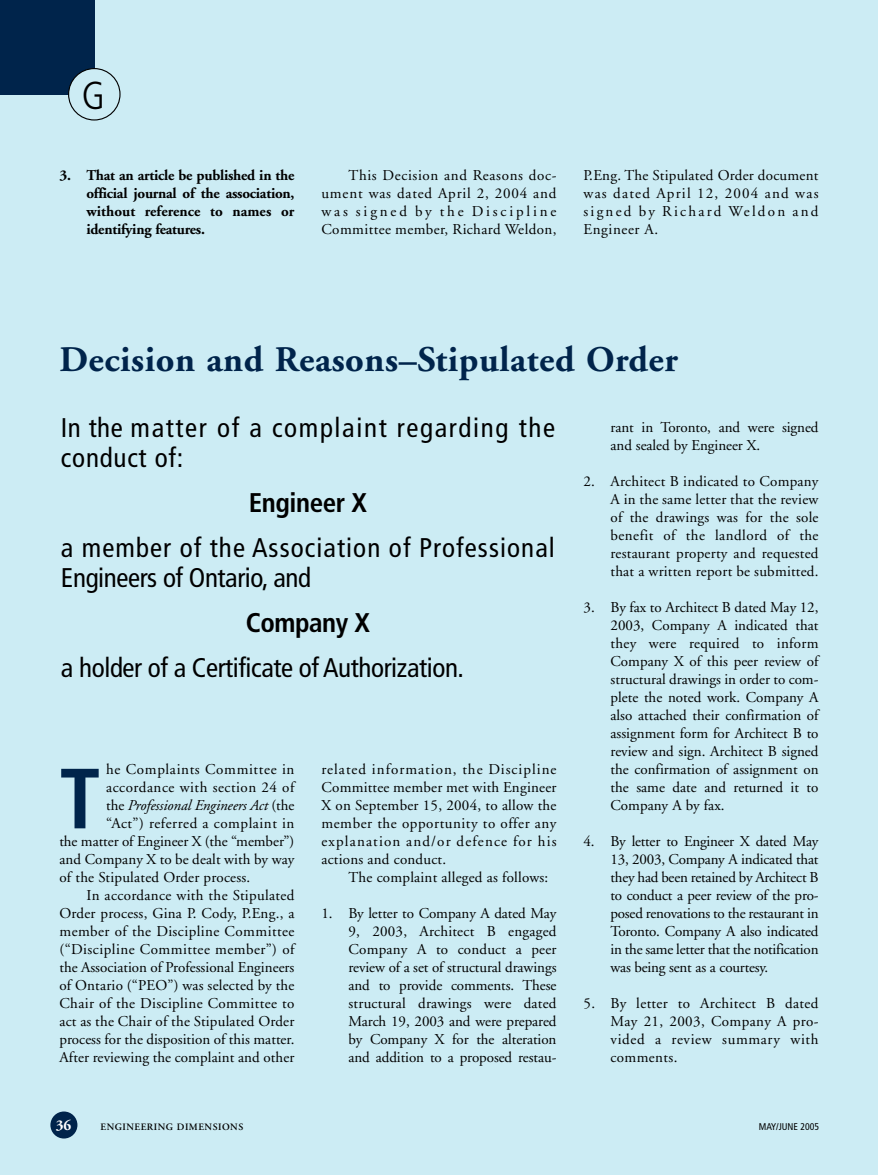
<style>
.page{position:relative;width:878px;height:1175px;background:#fff}
.page>*{position:absolute;margin:0;border:0;box-sizing:border-box;transform-origin:0 0}
.t1{font:700 condensed 85.2px "Frutiger";color:#00244b}
.t2{font:300 condensed 39px "Frutiger";color:#000}
.t3{font:700 36px "Adobe Garamond";letter-spacing:.015em;color:#00244b}
.t4{font:condensed 27px/30px "Frutiger";letter-spacing:.03em;color:#000}
.t5{font:condensed 27px/30px "Frutiger";letter-spacing:.06em;color:#000}
.t6{font:condensed 27px "Frutiger";letter-spacing:-.015em;color:#000}
.t7{font:700 condensed 27px "Frutiger";letter-spacing:-.015em;color:#000}
.t8{font:15px/18px "Adobe Garamond";letter-spacing:.015em;color:#000;text-align:justify}
.t9{font:700 15px/18px "Adobe Garamond";letter-spacing:-.015em;color:#000;text-align:justify}
.t10{font:15px/18px "Adobe Garamond";letter-spacing:-.005em;color:#000}
.t11{font:15px "Adobe Garamond";letter-spacing:.035em;color:#000}
.t12{font:italic 15px "Adobe Garamond";letter-spacing:-.005em;color:#000}
.t13{font:15px "Adobe Garamond";letter-spacing:.045em;color:#000}
.t14{font:700 15px "Adobe Garamond";color:#fff}
.t15{font:600 9.75px "Adobe Garamond";letter-spacing:.05em;color:#000}
.t16{font:condensed 9.75px "Frutiger";color:#000}
.s1{font-style:normal}
</style>
<div class="page">
<div style="left:0;top:0;width:878px;height:1174px;background:#ccecf4"></div>
<div style="left:50px;top:1111px;width:27px;height:27px;background:#00244b;border-radius:50%"></div>
<div style="left:0;top:0;width:94px;height:94px;background:#00244b"></div>
<svg style="left:68px;top:68px;width:52px;height:52px"></svg>
<h2 class="t2" style="left:82px;top:80px;width:25px">G</h2>
<p class="t9" style="left:86px;top:168px;width:209px;text-indent:-27px">3. That an article be published in the official journal of the association, without reference to names or identifying features.</p>
<p class="t8" style="left:321px;top:168px;width:236px;text-indent:27px">This Decision and Reasons doc&shy;ument was dated April 2, 2004 and was signed by the Discipline Committee member, Richard Weldon,</p>
<p class="t8" style="left:583px;top:168px;width:236px">P.Eng. The Stipulated Order document was dated April 12, 2004 and was signed by Richard Weldon and Engineer A.</p>
<h3 class="t3" style="left:59px;top:345px;width:620px">Decision and Reasons–Stipulated Order</h3>
<h3 class="t5" style="left:61px;top:415px;width:495px">In the matter of a complaint regarding the conduct of:</h3>
<h3 class="t7" style="left:249px;top:492px;width:120px">Engineer X</h3>
<h3 class="t4" style="left:61px;top:535px;width:495px">a member of the Association of Professional<br>Engineers of Ontario, and</h3>
<h3 class="t7" style="left:246px;top:612px;width:126px">Company X</h3>
<h3 class="t6" style="left:61px;top:657px;width:404px">a holder of a Certificate of Authorization.</h3>
<h1 class="t1" style="left:59px;top:764px;width:43px">T</h1>
<p class="t13" style="left:106px;top:763px;width:190px">he Complaints Committee in</p>
<p class="t11" style="left:106px;top:781px;width:190px">accordance with section 24 of</p>
<p class="t12" style="left:106px;top:799px;width:190px"><span class="s1">the</span> Professional Engineers Act <span class="s1">(the</span></p>
<p class="t11" style="left:106px;top:817px;width:190px">“Act”) referred a complaint in</p>
<p class="t10" style="left:59px;top:834px;width:236px">the matter of Engineer X (the “member”)</p>
<p class="t8" style="left:59px;top:852px;width:236px">and Company X to be dealt with by way</p>
<p class="t8" style="left:59px;top:870px;width:192px">of the Stipulated Order process.</p>
<p class="t8" style="left:86px;top:888px;width:209px">In accordance with the Stipulated</p>
<p class="t8" style="left:59px;top:906px;width:236px">Order process, Gina P. Cody, P.Eng., a</p>
<p class="t8" style="left:59px;top:924px;width:236px">member of the Discipline Committee</p>
<p class="t8" style="left:59px;top:942px;width:236px">(“Discipline Committee member”) of</p>
<p class="t8" style="left:59px;top:960px;width:236px">the Association of Professional Engineers</p>
<p class="t8" style="left:59px;top:978px;width:236px">of Ontario (“PEO”) was selected by the</p>
<p class="t8" style="left:59px;top:996px;width:236px">Chair of the Discipline Committee to</p>
<p class="t8" style="left:59px;top:1014px;width:236px">act as the Chair of the Stipulated Order</p>
<p class="t8" style="left:59px;top:1032px;width:236px">process for the disposition of this matter.</p>
<p class="t8" style="left:59px;top:1050px;width:236px">After reviewing the complaint and other</p>
<p class="t8" style="left:321px;top:762px;width:236px">related information, the Discipline Committee member met with Engineer X on September 15, 2004, to allow the member the opportunity to offer any explanation and/or defence for his actions and conduct.</p>
<p class="t8" style="left:348px;top:870px;width:201px">The complaint alleged as follows:</p>
<p class="t8" style="left:348px;top:906px;width:209px;text-indent:-27px">1. By letter to Company A dated May 9, 2003, Architect B engaged Company A to conduct a peer review of a set of structural drawings and to provide comments. These structural drawings were dated March 19, 2003 and were prepared by Company X for the alteration and addition to a proposed restau-</p>
<p class="t10" style="left:610px;top:420px;width:209px">rant in Toronto, and were signed and sealed by Engineer X.</p>
<p class="t8" style="left:610px;top:474px;width:209px;text-indent:-27px">2. Architect B indicated to Company A in the same letter that the review of the drawings was for the sole benefit of the landlord of the restaurant property and requested that a written report be submitted.</p>
<p class="t8" style="left:610px;top:600px;width:209px;text-indent:-27px">3. By fax to Architect B dated May 12, 2003, Company A indicated that they were required to inform Company X of this peer review of structural drawings in order to com&shy;plete the noted work. Company A also attached their confirmation of assignment form for Architect B to review and sign. Architect B signed the confirmation of assignment on the same date and returned it to Company A by fax.</p>
<p class="t8" style="left:610px;top:834px;width:209px;text-indent:-27px">4. By letter to Engineer X dated May 13, 2003, Company A indicated that they had been retained by Architect B to conduct a peer review of the pro&shy;posed renovations to the restaurant in Toronto. Company A also indicated in the same letter that the notification was being sent as a courtesy.</p>
<p class="t8" style="left:610px;top:996px;width:209px;text-indent:-27px">5. By letter to Architect B dated May 21, 2003, Company A pro&shy;vided a review summary with comments.</p>
<p class="t14" style="left:56px;top:1118px;width:17px">36</p>
<p class="t15" style="left:101px;top:1122px;width:144px">ENGINEERING DIMENSIONS</p>
<p class="t16" style="left:758px;top:1122px;width:62px">MAY/JUNE 2005</p>
</div>
